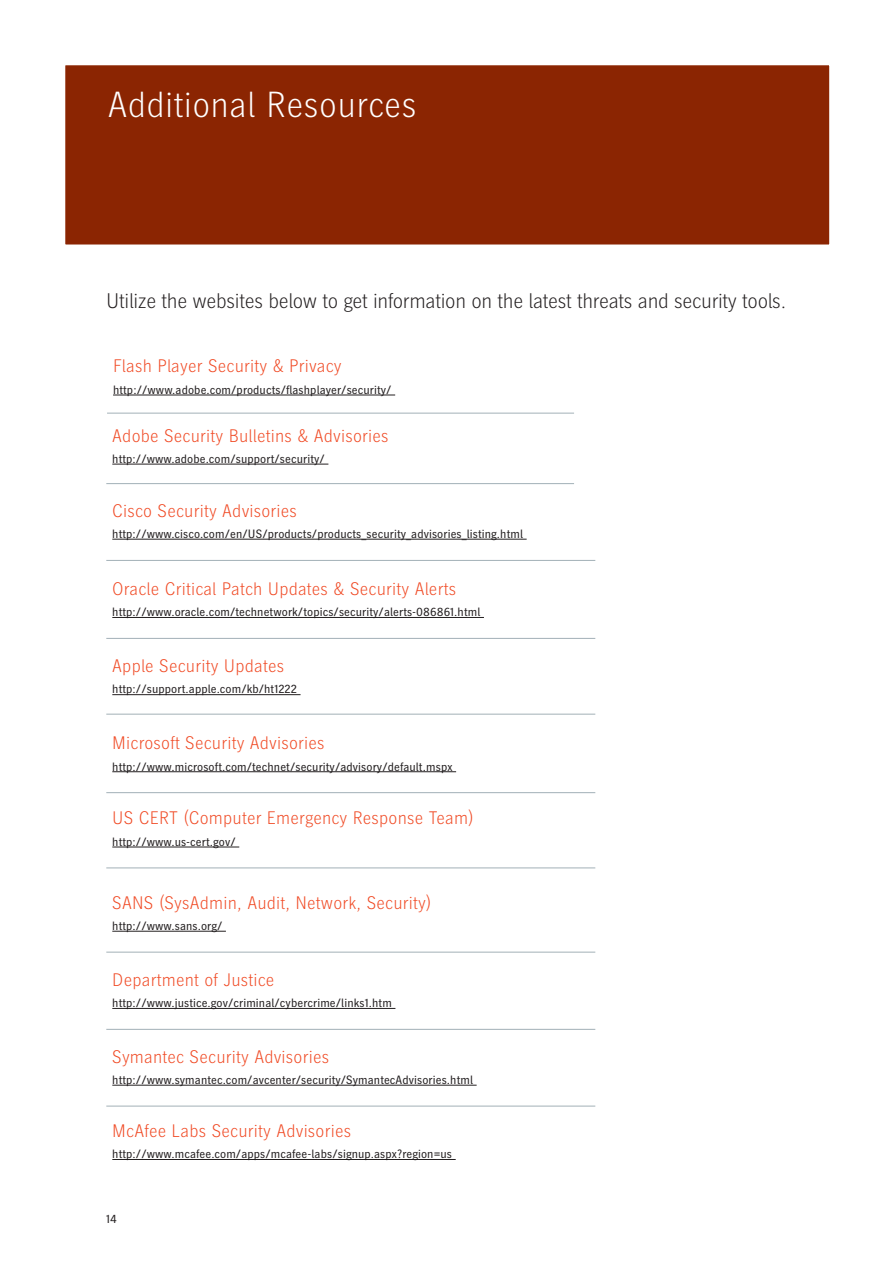
<style>
.page{position:relative;width:893px;height:1263px;background:#fff}
.page>*{position:absolute;margin:0;border:0;box-sizing:border-box;transform-origin:0 0}
.Printing_Code_A4{font:300 36px "Heidelberg Gothic Ml";letter-spacing:.01em;color:#fff}
.Introtext_A6{font:300 21px "Heidelberg Gothic Ml";letter-spacing:-.015em;color:#231f20}
.Printing_Code_A4-2{font:300 18px "Heidelberg Gothic Ml";letter-spacing:.01em;color:#f04822}
.Printing_Code_A4-3{font:12px "Heidelberg Gothic Ml";letter-spacing:.01em;color:#231f20}
.Pagina_left_A4{font:12px "Heidelberg Gothic Ml";color:#231f20}
</style>
<div class="page">
<hr style="left:107px;top:413px;width:467px;height:1px;background:#a2b0b7">
<hr style="left:113px;top:395px;width:282px;height:1px;background:#231f20">
<div style="left:65px;top:65px;width:765px;height:180px;background:#8b2502"></div>
<div style="left:64px;top:64px;width:767px;height:182px;border:2px solid #fff"></div>
<hr style="left:106px;top:483px;width:468px;height:1px;background:#a2b0b7">
<hr style="left:112px;top:464px;width:216px;height:1px;background:#231f20">
<hr style="left:106px;top:560px;width:489px;height:1px;background:#a2b0b7">
<hr style="left:112px;top:539px;width:415px;height:1px;background:#231f20">
<hr style="left:106px;top:638px;width:489px;height:1px;background:#a2b0b7">
<hr style="left:112px;top:617px;width:372px;height:1px;background:#231f20">
<hr style="left:106px;top:714px;width:489px;height:1px;background:#a2b0b7">
<hr style="left:112px;top:694px;width:189px;height:1px;background:#231f20">
<hr style="left:106px;top:792px;width:489px;height:1px;background:#a2b0b7">
<hr style="left:112px;top:771px;width:344px;height:1px;background:#231f20">
<hr style="left:106px;top:868px;width:489px;height:1px;background:#a2b0b7">
<hr style="left:112px;top:847px;width:127px;height:1px;background:#231f20">
<hr style="left:106px;top:952px;width:489px;height:1px;background:#a2b0b7">
<hr style="left:112px;top:931px;width:114px;height:1px;background:#231f20">
<hr style="left:106px;top:1029px;width:489px;height:1px;background:#a2b0b7">
<hr style="left:112px;top:1008px;width:283px;height:1px;background:#231f20">
<hr style="left:106px;top:1106px;width:489px;height:1px;background:#a2b0b7">
<hr style="left:112px;top:1085px;width:365px;height:1px;background:#231f20">
<hr style="left:112px;top:1159px;width:344px;height:1px;background:#231f20">
<p class="Printing_Code_A4" style="left:108px;top:84px;width:310px">Additional Resources</p>
<p class="Introtext_A6" style="left:106px;top:289px;width:681px">Utilize the websites below to get information on the latest threats and security tools.</p>
<p class="Printing_Code_A4-2" style="left:113px;top:356px;width:230px">Flash Player Security &amp; Privacy</p>
<p class="Printing_Code_A4-3" style="left:113px;top:383px;width:280px">http://www.adobe.com/products/flashplayer/security/</p>
<p class="Printing_Code_A4-2" style="left:112px;top:425px;width:278px">Adobe Security Bulletins &amp; Advisories</p>
<p class="Printing_Code_A4-3" style="left:112px;top:452px;width:214px">http://www.adobe.com/support/security/</p>
<p class="Printing_Code_A4-2" style="left:112px;top:500px;width:186px">Cisco Security Advisories</p>
<p class="Printing_Code_A4-3" style="left:112px;top:527px;width:412px">http://www.cisco.com/en/US/products/products_security_advisories_listing.html</p>
<p class="Printing_Code_A4-2" style="left:112px;top:579px;width:345px">Oracle Critical Patch Updates &amp; Security Alerts</p>
<p class="Printing_Code_A4-3" style="left:112px;top:605px;width:370px">http://www.oracle.com/technetwork/topics/security/alerts-086861.html</p>
<p class="Printing_Code_A4-2" style="left:112px;top:656px;width:173px">Apple Security Updates</p>
<p class="Printing_Code_A4-3" style="left:112px;top:683px;width:186px">http://support.apple.com/kb/ht1222</p>
<p class="Printing_Code_A4-2" style="left:112px;top:733px;width:214px">Microsoft Security Advisories</p>
<p class="Printing_Code_A4-3" style="left:112px;top:760px;width:342px">http://www.microsoft.com/technet/security/advisory/default.mspx</p>
<p class="Printing_Code_A4-2" style="left:112px;top:808px;width:363px">US CERT (Computer Emergency Response Team)</p>
<p class="Printing_Code_A4-3" style="left:112px;top:835px;width:125px">http://www.us-cert.gov/</p>
<p class="Printing_Code_A4-2" style="left:112px;top:892px;width:321px">SANS (SysAdmin, Audit, Network, Security)</p>
<p class="Printing_Code_A4-3" style="left:112px;top:919px;width:112px">http://www.sans.org/</p>
<p class="Printing_Code_A4-2" style="left:112px;top:969px;width:164px">Department of Justice</p>
<p class="Printing_Code_A4-3" style="left:112px;top:996px;width:281px">http://www.justice.gov/criminal/cybercrime/links1.htm</p>
<p class="Printing_Code_A4-2" style="left:112px;top:1046px;width:218px">Symantec Security Advisories</p>
<p class="Printing_Code_A4-3" style="left:112px;top:1073px;width:362px">http://www.symantec.com/avcenter/security/SymantecAdvisories.html</p>
<p class="Printing_Code_A4-2" style="left:112px;top:1121px;width:240px">McAfee Labs Security Advisories</p>
<p class="Printing_Code_A4-3" style="left:112px;top:1147px;width:341px">http://www.mcafee.com/apps/mcafee-labs/signup.aspx?region=us</p>
<p class="Pagina_left_A4" style="left:106px;top:1212px;width:12px">14</p>
</div>
